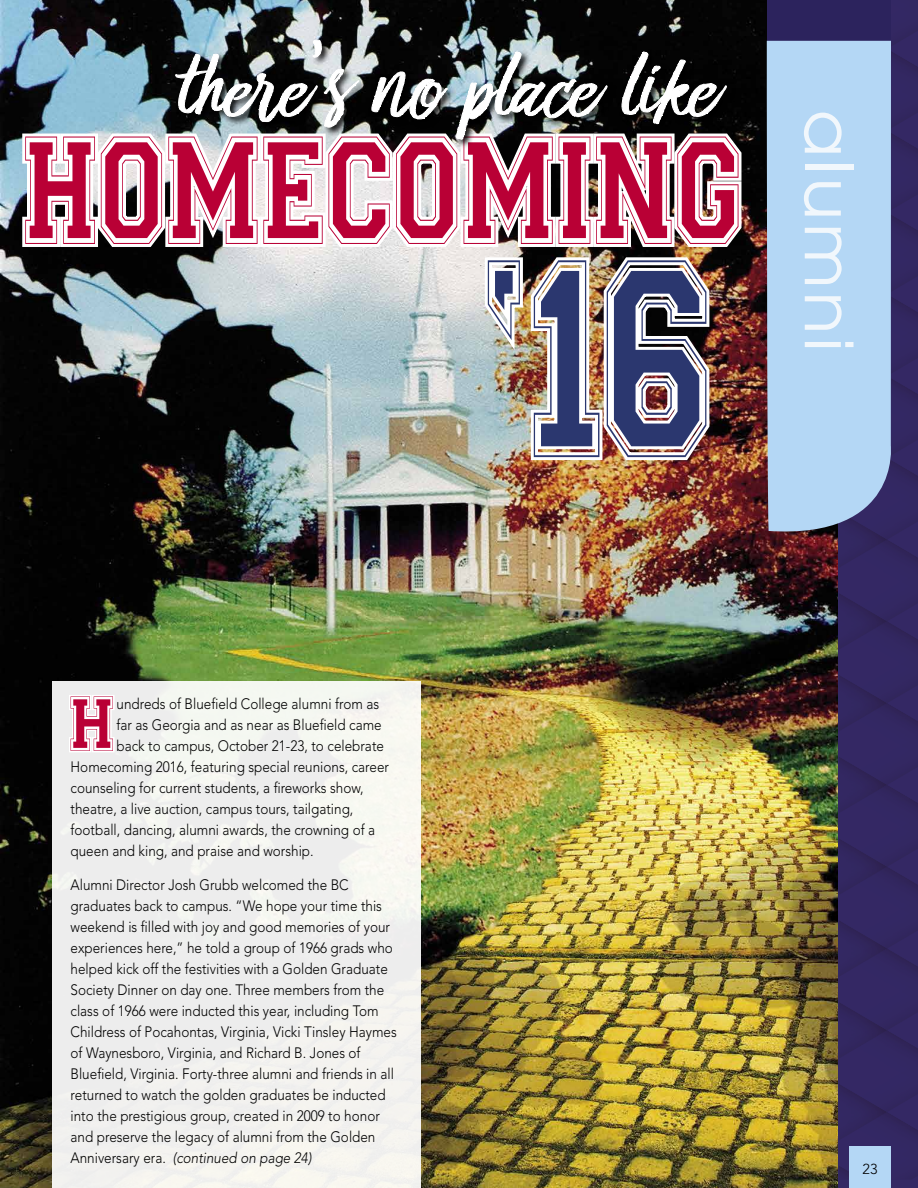
<style>
.page{position:relative;width:918px;height:1188px;background:#fff}
.page>*{position:absolute;margin:0;border:0;box-sizing:border-box;transform-origin:0 0}
.t1{font:236.25px "Collegiate FLF";color:#2b376f;scale:.67 1}
.t2{font:129px "Collegiate FLF";color:#b90035;scale:.75 1}
.t3{font:86.4px "Bringshoot";color:#fff;scale:1.11 1}
.t4{font:66px "Avant Garde";letter-spacing:.05em;color:#f1f7fc;scale:1.05 1}
.t5{font:65.4px "Collegiate FLF";color:#b90035;scale:.9 1}
.t6{font:300 15px/21px "Avenir";color:#000;scale:.9 1}
.t7{font:300 14.4px "Avenir";color:#000}
.s1{font-style:italic}
</style>
<div class="page">
<img style="left:0;top:0;width:839px;height:1188px">
<div style="left:887px;top:0;width:31px;height:1180px;background:#332862"></div>
<img style="left:887px;top:1094px;width:31px;height:36px">
<img style="left:887px;top:1012px;width:31px;height:36px">
<img style="left:887px;top:930px;width:31px;height:37px">
<img style="left:887px;top:849px;width:31px;height:36px">
<img style="left:887px;top:767px;width:31px;height:36px">
<img style="left:887px;top:685px;width:31px;height:36px">
<img style="left:887px;top:603px;width:31px;height:36px">
<img style="left:887px;top:521px;width:31px;height:37px">
<img style="left:901px;top:440px;width:17px;height:36px">
<img style="left:901px;top:358px;width:17px;height:36px">
<img style="left:901px;top:276px;width:17px;height:36px">
<img style="left:901px;top:194px;width:17px;height:36px">
<img style="left:901px;top:112px;width:17px;height:37px">
<img style="left:891px;top:31px;width:27px;height:36px">
<svg style="left:916px;top:0;width:2px;height:8px"></svg>
<div style="left:839px;top:568px;width:48px;height:612px;background:#342864"></div>
<img style="left:839px;top:1084px;width:48px;height:56px">
<img style="left:839px;top:1002px;width:48px;height:57px">
<img style="left:839px;top:920px;width:48px;height:57px">
<img style="left:839px;top:838px;width:48px;height:57px">
<img style="left:839px;top:756px;width:48px;height:57px">
<img style="left:839px;top:675px;width:48px;height:56px">
<img style="left:839px;top:593px;width:48px;height:57px">
<img style="left:839px;top:539px;width:48px;height:29px">
<div style="left:768px;top:0;width:123px;height:41px;background:#2c235d"></div>
<svg style="left:767px;top:41px;width:134px;height:498px;background:#a5c2e2"></svg>
<div style="left:849px;top:1146px;width:42px;height:42px;background:#b4d7f5"></div>
<img style="left:19px;top:40px;width:728px;height:423px">
<div style="left:52px;top:681px;width:369px;height:507px;background:#eeeeed"></div>
<svg style="left:69px;top:695px;width:45px;height:57px"></svg>
<h3 class="t3" style="left:181px;top:40px;width:488px">there’s no place like</h3>
<h2 class="t2" style="left:25px;top:137px;width:961px">HOMECOMING</h2>
<h1 class="t1" style="left:488px;top:260px;width:342px">‘16</h1>
<h3 class="t4" style="left:870px;top:110px;width:232px;rotate:90deg">alumni</h3>
<h3 class="t5" style="left:71px;top:696px;width:53px">H</h3>
<p class="t6" style="left:117px;top:693px;width:293px">undreds of Bluefield College alumni from as</p>
<p class="t6" style="left:117px;top:714px;width:296px">far as Georgia and as near as Bluefield came</p>
<p class="t6" style="left:117px;top:735px;width:299px">back to campus, October 21-23, to celebrate</p>
<p class="t6" style="left:71px;top:756px;width:355px">Homecoming 2016, featuring special reunions, career</p>
<p class="t6" style="left:71px;top:777px;width:327px">counseling for current students, a fireworks show,</p>
<p class="t6" style="left:71px;top:798px;width:316px">theatre, a live auction, campus tours, tailgating,</p>
<p class="t6" style="left:71px;top:819px;width:340px">football, dancing, alumni awards, the crowning of a</p>
<p class="t6" style="left:71px;top:840px;width:272px">queen and king, and praise and worship.</p>
<p class="t6" style="left:71px;top:875px;width:364px">Alumni Director Josh Grubb welcomed the BC graduates back to campus. “We hope your time this weekend is filled with joy and good memories of your experiences here,” he told a group of 1966 grads who helped kick off the festivities with a Golden Graduate Society Dinner on day one. Three members from the class of 1966 were inducted this year, including Tom Childress of Pocahontas, Virginia, Vicki Tinsley Haymes of Waynesboro, Virginia, and Richard B. Jones of Bluefield, Virginia. Forty-three alumni and friends in all returned to watch the golden graduates be inducted into the prestigious group, created in 2009 to honor and preserve the legacy of alumni from the Golden Anniversary era. <span class="s1">(continued on page 24)</span></p>
<p class="t7" style="left:863px;top:1160px;width:16px">23</p>
</div>
